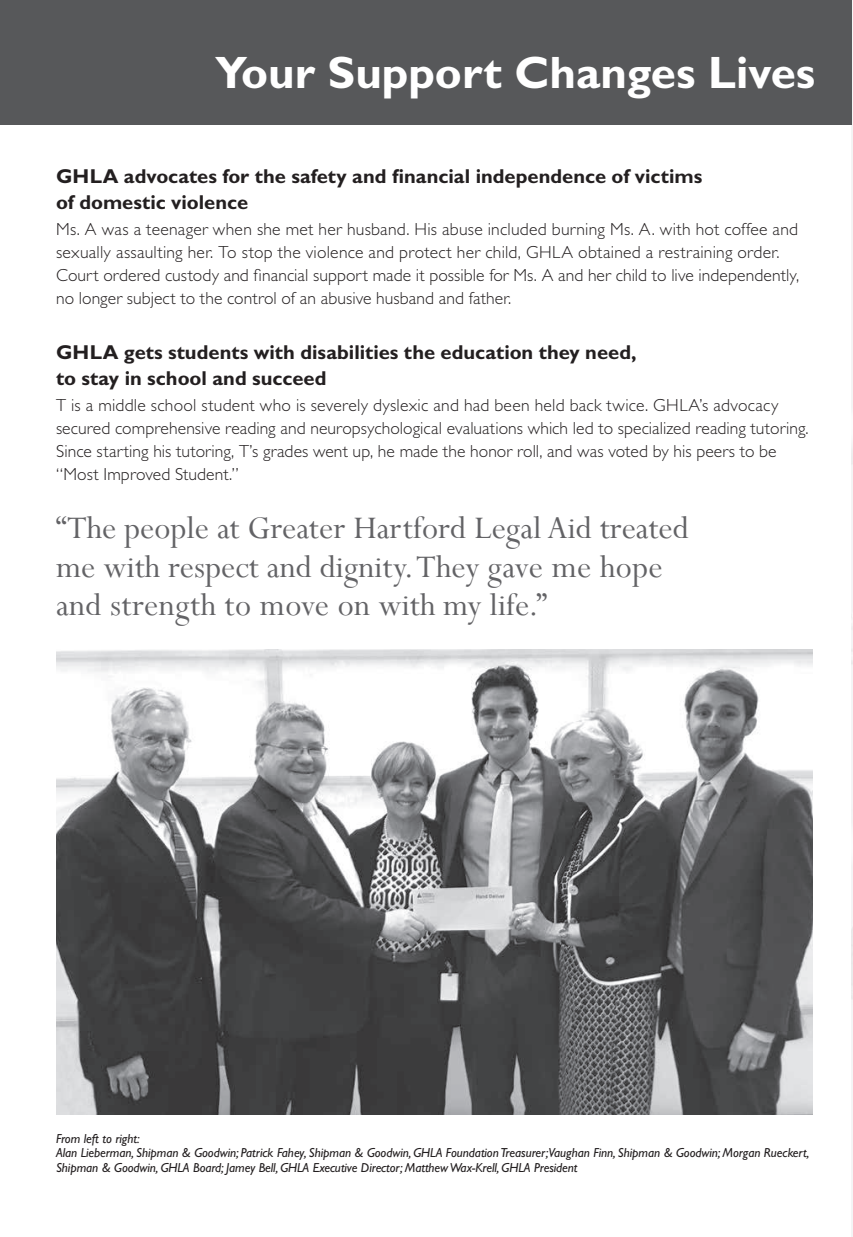
<style>
.page{position:relative;width:853px;height:1237px;background:#fff}
.page>*{position:absolute;margin:0;border:0;box-sizing:border-box;transform-origin:0 0}
.t1{font:700 45.5px "Gill Sans Std";color:#fff}
.t2{font:35px/38.5px "Perpetua";color:#636366}
.t3{font:700 20.12px/26.2px "Gill Sans Std";color:#231f20}
.t4{font:300 17.5px/22.8px "Gill Sans Std";letter-spacing:.01em;color:#231f20}
.t5{font:italic 13.12px/14.9px "Gill Sans Std";letter-spacing:-.005em;color:#231f20}
</style>
<div class="page">
<img style="left:850px;top:0;width:2px;height:1236px">
<div style="left:0;top:0;width:850px;height:125px;background:#57585a"></div>
<img style="left:56px;top:649px;width:756px;height:465px">
<h1 class="t1" style="left:215px;top:45px;width:601px">Your Support Changes Lives</h1>
<p class="t3" style="left:56px;top:163px;width:647px">GHLA advocates for the safety and financial independence of victims of domestic violence</p>
<p class="t4" style="left:56px;top:218px;width:744px">Ms. A was a teenager when she met her husband. His abuse included burning Ms. A. with hot coffee and sexually assaulting her. To stop the violence and protect her child, GHLA obtained a restraining order.<br>Court ordered custody and financial support made it possible for Ms. A and her child to live independently, no longer subject to the control of an abusive husband and father.</p>
<p class="t3" style="left:56px;top:339px;width:582px">GHLA gets students with disabilities the education they need, to stay in school and succeed</p>
<p class="t4" style="left:56px;top:394px;width:753px">T is a middle school student who is severely dyslexic and had been held back twice. GHLA’s advocacy secured comprehensive reading and neuropsychological evaluations which led to specialized reading tutoring.<br>Since starting his tutoring, T’s grades went up, he made the honor roll, and was voted by his peers to be “Most Improved Student.”</p>
<h2 class="t2" style="left:56px;top:508px;width:634px">“The people at Greater Hartford Legal Aid treated me with respect and dignity. They gave me hope and strength to move on with my life.”</h2>
<p class="t5" style="left:56px;top:1130px;width:754px">From left to right:<br>Alan Lieberman, Shipman &amp; Goodwin; Patrick Fahey, Shipman &amp; Goodwin, GHLA Foundation Treasurer;Vaughan Finn, Shipman &amp; Goodwin; Morgan Rueckert,<br>Shipman &amp; Goodwin, GHLA Board; Jamey Bell, GHLA Executive Director; Matthew Wax-Krell, GHLA President</p>
</div>
